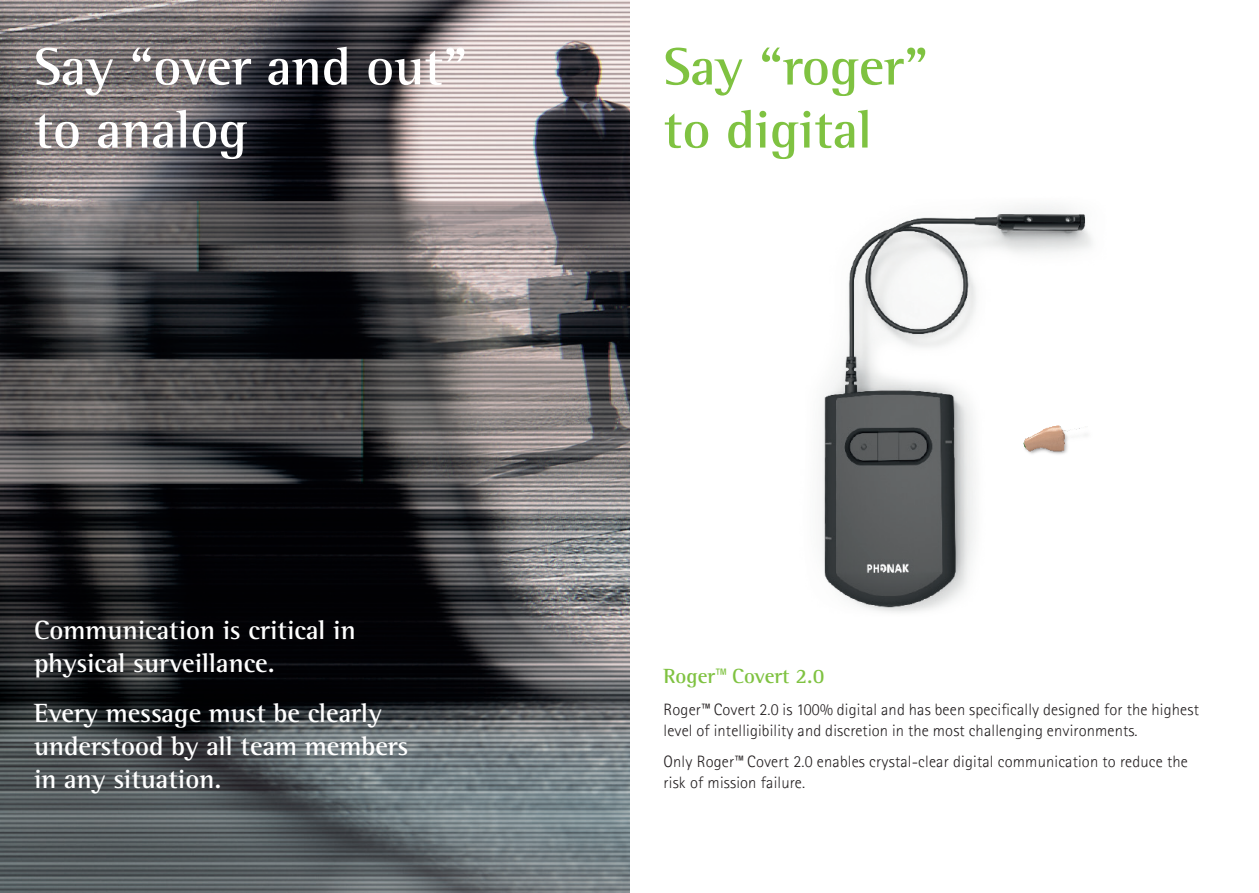
<style>
.page{position:relative;width:1259px;height:893px;background:#fff}
.page>*{position:absolute;margin:0;border:0;box-sizing:border-box;transform-origin:0 0}
.t1{font:700 54px/63px "Rotis Semifor Phonak";color:#fff}
.t2{font:700 54px/63px "Rotis Semifor Phonak";color:#7fc241}
.t3{font:700 27px/33px "Rotis Semifor Phonak";color:#fff}
.t4{font:700 21px "Rotis Semifor Phonak";color:#7fc241}
.t5{font:300 16.5px/21px "Rotis Sansfor Phonak";letter-spacing:.01em;color:#231f20}
.s1{font-family:"Rotis Sansfor Phonak";font-weight:400}
</style>
<div class="page">
<img style="left:0;top:0;width:629px;height:893px">
<img style="left:821px;top:206px;width:271px;height:407px">
<img style="left:1005px;top:384px;width:87px;height:100px">
<h1 class="t1" style="left:34px;top:35px;width:435px">Say “over and out” to analog</h1>
<h2 class="t3" style="left:34px;top:613px;width:323px">Communication is critical in physical surveillance.</h2>
<h2 class="t3" style="left:34px;top:696px;width:376px">Every message must be clearly understood by all team members in any situation.</h2>
<h1 class="t2" style="left:663px;top:35px;width:266px">Say “roger” to digital</h1>
<p class="t4" style="left:663px;top:663px;width:162px">Roger<span class="s1">™</span> Covert 2.0</p>
<p class="t5" style="left:663px;top:699px;width:537px">Roger™ Covert 2.0 is 100% digital and has been specifically designed for the highest level of intelligibility and discretion in the most challenging environments.</p>
<p class="t5" style="left:663px;top:751px;width:526px">Only Roger™ Covert 2.0 enables crystal-clear digital communication to reduce the risk of mission failure.</p>
</div>
